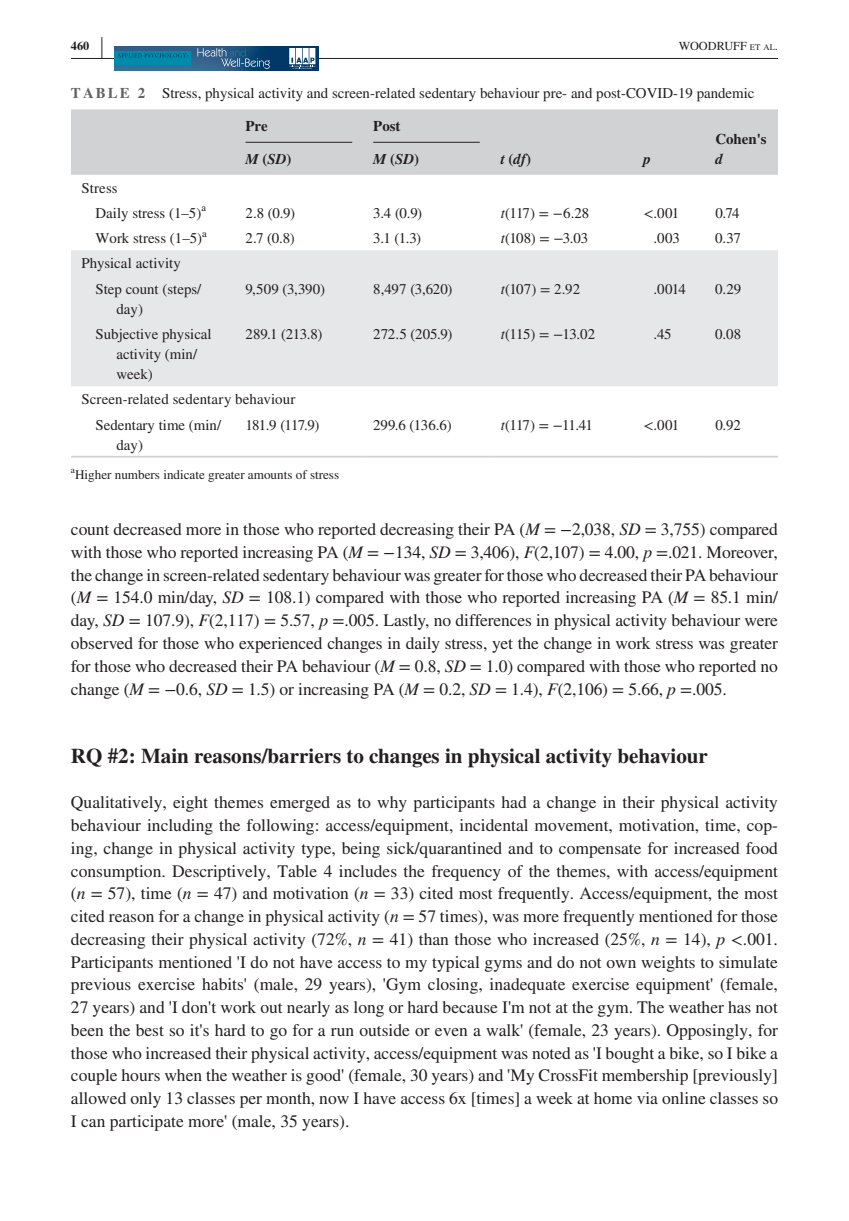
<style>
.page{position:relative;width:849px;height:1221px;background:#fff}
.page>*{position:absolute;margin:0;border:0;box-sizing:border-box;transform-origin:0 0}
.t1{font:700 30.28px "STIX";color:#231f20;scale:.36 1}
.t2{font:700 21px "STIX";color:#231f20}
.t3{font:17.5px/22.8px "STIX";color:#231f20;text-align:justify}
.t4{font:14.88px/25.2px "STIX";color:#231f20}
.t5{font:italic 700 14.88px "STIX";color:#231f20}
.t6{font:700 14.88px "STIX";color:#231f20}
.t7{font:13.12px "STIX";color:#231f20}
.t8{font:12.25px "STIX";color:#231f20}
.t9{font:700 12.25px "STIX";color:#231f20}
.t10{font:9.1px "STIX";color:#231f20}
.s1{font-size:8.58px}
.s2{font-weight:700;color:#636366}
.s3{font-style:normal}
.s4{font-style:italic}
</style>
<div class="page">
<hr style="left:71px;top:58px;width:706px;height:1px;background:#231f20">
<img style="left:115px;top:46px;width:203px;height:25px">
<svg style="left:197px;top:48px;width:73px;height:21px;background:#37668d"></svg>
<div style="left:115px;top:52px;width:76px;height:13px;background:#008aac"></div>
<svg style="left:118px;top:53px;width:68px;height:4px"></svg>
<svg style="left:289px;top:48px;width:26px;height:21px"></svg>
<div style="left:71px;top:109px;width:706px;height:66px;background:#d1d2d4"></div>
<div style="left:71px;top:250px;width:706px;height:136px;background:#e6e7e9"></div>
<hr style="left:71px;top:456px;width:164px;height:1px;background:#d1d2d4">
<hr style="left:235px;top:456px;width:127px;height:1px;background:#d1d2d4">
<hr style="left:362px;top:456px;width:128px;height:1px;background:#d1d2d4">
<hr style="left:490px;top:456px;width:143px;height:1px;background:#d1d2d4">
<hr style="left:633px;top:456px;width:71px;height:1px;background:#d1d2d4">
<hr style="left:704px;top:456px;width:73px;height:1px;background:#d1d2d4">
<hr style="left:245px;top:142px;width:107px;height:1px;background:#231f20">
<hr style="left:373px;top:142px;width:106px;height:1px;background:#231f20">
<p class="t9" style="left:71px;top:39px;width:20px">460</p>
<h1 class="t1" style="left:101px;top:30px;width:8px">|</h1>
<p class="t8" style="left:678px;top:38px;width:100px">WOODRUFF <span class="s1">et al</span>.</p>
<p class="t4" style="left:71px;top:81px;width:685px"><span class="s2">TABLE 2</span> Stress, physical activity and screen-related sedentary behaviour pre- and post-COVID-19 pandemic</p>
<p class="t6" style="left:245px;top:117px;width:24px">Pre</p>
<p class="t6" style="left:373px;top:117px;width:29px">Post</p>
<p class="t5" style="left:500px;top:149px;width:32px">t <span class="s3">(</span>df<span class="s3">)</span></p>
<p class="t5" style="left:643px;top:149px;width:9px">p</p>
<p class="t6" style="left:715px;top:130px;width:53px">Cohen's</p>
<p class="t5" style="left:245px;top:149px;width:47px">M <span class="s3">(</span>SD<span class="s3">)</span></p>
<p class="t5" style="left:373px;top:149px;width:47px">M <span class="s3">(</span>SD<span class="s3">)</span></p>
<p class="t5" style="left:715px;top:149px;width:9px">d</p>
<p class="t4" style="left:95px;top:176px;width:112px;text-indent:-14px">Stress<br>Daily stress (1–5)<sup>a</sup></p>
<p class="t4" style="left:245px;top:201px;width:51px">2.8 (0.9)</p>
<p class="t4" style="left:373px;top:201px;width:50px">3.4 (0.9)</p>
<p class="t4" style="left:500px;top:201px;width:90px"><span class="s4">t</span>(117) = −6.28</p>
<p class="t4" style="left:643px;top:201px;width:37px">&lt;.001</p>
<p class="t4" style="left:715px;top:201px;width:26px">0.74</p>
<p class="t4" style="left:95px;top:227px;width:113px">Work stress (1–5)<sup>a</sup></p>
<p class="t4" style="left:245px;top:227px;width:51px">2.7 (0.8)</p>
<p class="t4" style="left:373px;top:227px;width:49px">3.1 (1.3)</p>
<p class="t4" style="left:500px;top:227px;width:89px"><span class="s4">t</span>(108) = −3.03</p>
<p class="t4" style="left:653px;top:227px;width:28px">.003</p>
<p class="t4" style="left:715px;top:227px;width:27px">0.37</p>
<p class="t4" style="left:95px;top:252px;width:107px;text-indent:-14px">Physical activity<br>Step count (steps/</p>
<p class="t4" style="left:116px;top:297px;width:28px">day)</p>
<p class="t4" style="left:245px;top:277px;width:81px">9,509 (3,390)</p>
<p class="t4" style="left:373px;top:277px;width:81px">8,497 (3,620)</p>
<p class="t4" style="left:500px;top:277px;width:81px"><span class="s4">t</span>(107) = 2.92</p>
<p class="t4" style="left:653px;top:277px;width:34px">.0014</p>
<p class="t4" style="left:715px;top:277px;width:27px">0.29</p>
<p class="t4" style="left:116px;top:325px;width:97px;line-height:20.1px;text-indent:-21px">Subjective physical activity (min/ week)</p>
<p class="t4" style="left:245px;top:322px;width:78px">289.1 (213.8)</p>
<p class="t4" style="left:373px;top:322px;width:81px">272.5 (205.9)</p>
<p class="t4" style="left:500px;top:322px;width:96px"><span class="s4">t</span>(115) = −13.02</p>
<p class="t4" style="left:653px;top:322px;width:20px">.45</p>
<p class="t4" style="left:715px;top:322px;width:27px">0.08</p>
<p class="t4" style="left:95px;top:388px;width:201px;text-indent:-14px">Screen-related sedentary behaviour<br>Sedentary time (min/</p>
<p class="t4" style="left:116px;top:433px;width:28px">day)</p>
<p class="t4" style="left:245px;top:413px;width:75px">181.9 (117.9)</p>
<p class="t4" style="left:373px;top:413px;width:80px">299.6 (136.6)</p>
<p class="t4" style="left:500px;top:413px;width:94px"><span class="s4">t</span>(117) = −11.41</p>
<p class="t4" style="left:643px;top:413px;width:37px">&lt;.001</p>
<p class="t4" style="left:715px;top:413px;width:27px">0.92</p>
<p class="t10" style="left:71px;top:463px;width:6px">a</p>
<p class="t7" style="left:75px;top:465px;width:265px">Higher numbers indicate greater amounts of stress</p>
<p class="t3" style="left:71px;top:519px;width:708px">count decreased more in those who reported decreasing their PA (<span class="s4">M</span> = −2,038, <span class="s4">SD</span> = 3,755) compared with those who reported increasing PA (<span class="s4">M</span> = −134, <span class="s4">SD</span> = 3,406), <span class="s4">F</span>(2,107) = 4.00, <span class="s4">p</span> =.021. Moreover, the change in screen-related sedentary behaviour was greater for those who decreased their PA behaviour (<span class="s4">M</span> = 154.0 min/day, <span class="s4">SD</span> = 108.1) compared with those who reported increasing PA (<span class="s4">M</span> = 85.1 min/ day, <span class="s4">SD</span> = 107.9), <span class="s4">F</span>(2,117) = 5.57, <span class="s4">p</span> =.005. Lastly, no differences in physical activity behaviour were observed for those who experienced changes in daily stress, yet the change in work stress was greater for those who decreased their PA behaviour (<span class="s4">M</span> = 0.8, <span class="s4">SD</span> = 1.0) compared with those who reported no change (<span class="s4">M</span> = −0.6, <span class="s4">SD</span> = 1.5) or increasing PA (<span class="s4">M</span> = 0.2, <span class="s4">SD</span> = 1.4), <span class="s4">F</span>(2,106) = 5.66, <span class="s4">p</span> =.005.</p>
<p class="t2" style="left:71px;top:743px;width:638px">RQ #2: Main reasons/barriers to changes in physical activity behaviour</p>
<p class="t3" style="left:71px;top:792px;width:708px">Qualitatively, eight themes emerged as to why participants had a change in their physical activity behaviour including the following: access/equipment, incidental movement, motivation, time, cop&shy;ing, change in physical activity type, being sick/quarantined and to compensate for increased food consumption. Descriptively, Table 4 includes the frequency of the themes, with access/equipment (<span class="s4">n</span> = 57), time (<span class="s4">n</span> = 47) and motivation (<span class="s4">n</span> = 33) cited most frequently. Access/equipment, the most cited reason for a change in physical activity (<span class="s4">n</span> = 57 times), was more frequently mentioned for those decreasing their physical activity (72%, <span class="s4">n</span> = 41) than those who increased (25%, <span class="s4">n</span> = 14), <span class="s4">p</span> &lt;.001.<br>Participants mentioned 'I do not have access to my typical gyms and do not own weights to simulate previous exercise habits' (male, 29 years), 'Gym closing, inadequate exercise equipment' (female, 27 years) and 'I don't work out nearly as long or hard because I'm not at the gym. The weather has not been the best so it's hard to go for a run outside or even a walk' (female, 23 years). Opposingly, for those who increased their physical activity, access/equipment was noted as 'I bought a bike, so I bike a couple hours when the weather is good' (female, 30 years) and 'My CrossFit membership [previously] allowed only 13 classes per month, now I have access 6x [times] a week at home via online classes so I can participate more' (male, 35 years).</p>
</div>
